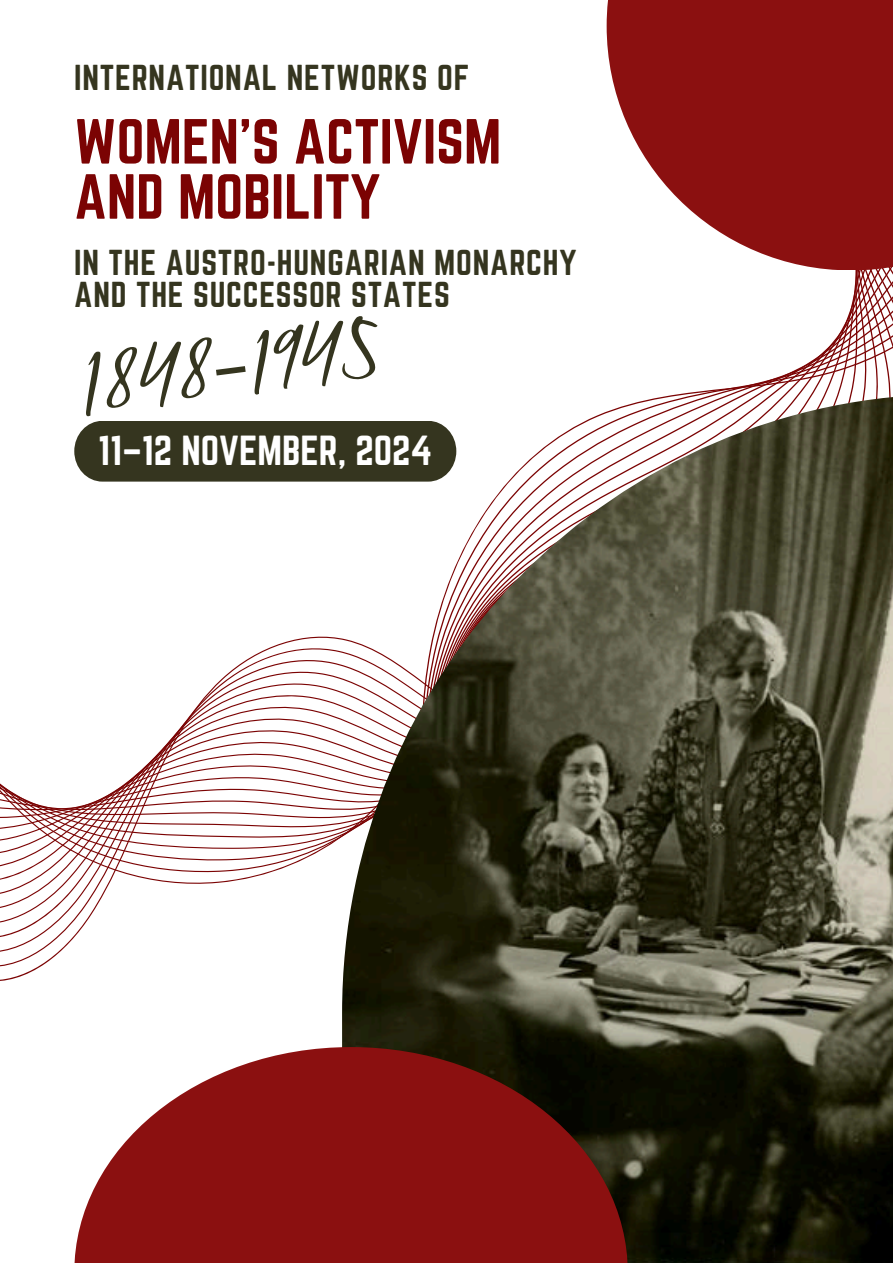
<style>
.page{position:relative;width:893px;height:1263px;background:#fff}
.page>*{position:absolute;margin:0;border:0;box-sizing:border-box;transform-origin:0 0}
.t1{font:69.53px "Mistrully";color:#35351f}
.t2{font:55.65px/55.1px "Norwester";color:#7b0303}
.t3{font:36.75px "Norwester";color:#fff}
.t4{font:31.5px/31.5px "Norwester";letter-spacing:.025em;color:#35351f}
.s1{font-family:"Noto Sans Gurmukhi"}
</style>
<div class="page">
<svg style="left:680px;top:270px;width:213px;height:124px"></svg>
<svg style="left:606px;top:0;width:287px;height:270px;fill:#8b1010"></svg>
<svg style="left:0;top:421px;width:342px;height:560px"></svg>
<div style="left:74px;top:421px;width:382px;height:61px;background:#35351f;border-radius:29px"></div>
<img style="left:342px;top:394px;width:551px;height:869px">
<svg style="left:74px;top:1047px;width:553px;height:216px;background:#8a2a29"></svg>
<p class="t4" style="left:74px;top:61px;width:397px">INTERNATIONAL NETWORKS OF</p>
<h2 class="t2" style="left:74px;top:114px;width:428px">WOMEN’S ACTIVISM<br>AND MOBILITY</h2>
<h1 class="t4" style="left:74px;top:247px;width:504px">IN THE AUSTRO-HUNGARIAN MONARCHY<br>AND THE SUCCESSOR STATES</h1>
<p class="t1" style="left:73px;top:334px;width:304px;rotate:-7deg">1848<span class="s1">–</span>1945</p>
<p class="t3" style="left:98px;top:428px;width:336px">11–12 NOVEMBER, 2024</p>
</div>
